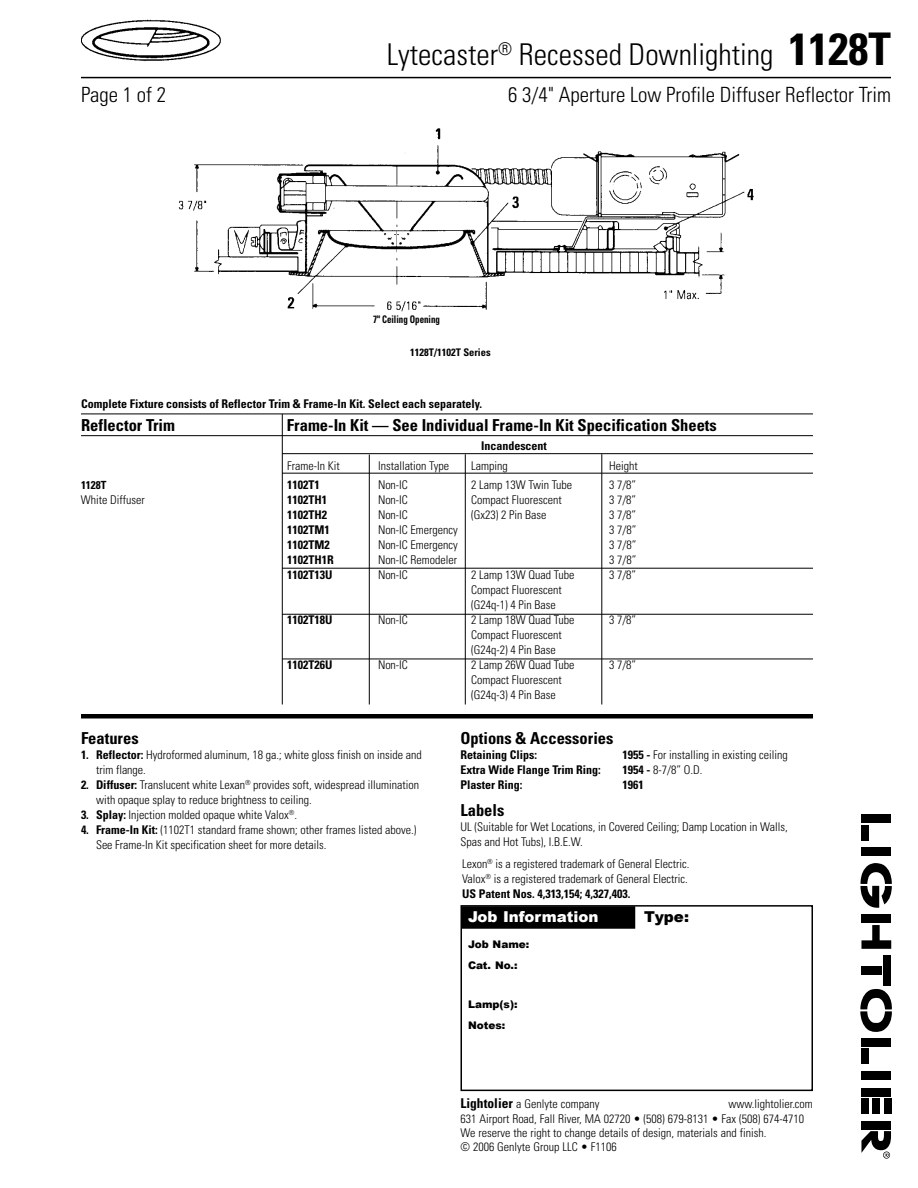
<style>
.page{position:relative;width:918px;height:1188px;background:#fff}
.page>*{position:absolute;margin:0;border:0;box-sizing:border-box;transform-origin:0 0}
.t1{font:300 condensed 30px "Univers";color:#000}
.t2{font:300 condensed 21px "Univers";color:#000}
.t3{font:700 condensed 16.5px "Univers";color:#000}
.t4{font:900 15px "Arial";color:#fff}
.t5{font:900 15px "Arial";color:#000}
.t6{font:300 condensed 12px/15px "Univers";color:#000}
.t7{font:700 condensed 12px "Univers";color:#000}
.t8{font:700 condensed 11.25px "Univers";color:#000}
.t9{font:900 10.5px/21px "Arial";color:#000}
.t10{font:700 condensed 10.5px "Univers";color:#000}
.t11{font:700 condensed 10.5px "Univers";color:#000;scale:.85 1}
.s1{font-weight:700;font-size:45px}
.s2{font-weight:700}
.s3{font-weight:700;font-size:13.5px}
</style>
<div class="page">
<img style="left:81px;top:19px;width:140px;height:43px">
<hr style="left:81px;top:77px;width:810px;height:1px;background:#000">
<div style="left:462px;top:906px;width:173px;height:23px;background:#000"></div>
<div style="left:460px;top:905px;width:353px;height:186px;border:2px solid #000"></div>
<svg style="left:860px;top:863px;width:32px;height:45px"></svg>
<svg style="left:860px;top:989px;width:32px;height:43px"></svg>
<div style="left:861px;top:814px;width:30px;height:9px;background:#000"></div>
<div style="left:862px;top:847px;width:29px;height:9px;background:#000"></div>
<div style="left:861px;top:915px;width:30px;height:8px;background:#000"></div>
<svg style="left:861px;top:925px;width:30px;height:24px"></svg>
<div style="left:884px;top:955px;width:7px;height:31px;background:#000"></div>
<div style="left:861px;top:1038px;width:30px;height:9px;background:#000"></div>
<div style="left:861px;top:1049px;width:8px;height:15px;background:#000"></div>
<div style="left:861px;top:1088px;width:30px;height:9px;background:#000"></div>
<div style="left:861px;top:1099px;width:8px;height:15px;background:#000"></div>
<div style="left:872px;top:1099px;width:8px;height:15px;background:#000"></div>
<div style="left:884px;top:1099px;width:7px;height:15px;background:#000"></div>
<div style="left:861px;top:1121px;width:30px;height:9px;background:#000"></div>
<div style="left:861px;top:1071px;width:30px;height:9px;background:#000"></div>
<div style="left:861px;top:966px;width:21px;height:9px;background:#000"></div>
<div style="left:861px;top:825px;width:8px;height:15px;background:#000"></div>
<svg style="left:861px;top:1131px;width:30px;height:28px"></svg>
<img style="left:178px;top:128px;width:576px;height:184px">
<hr style="left:81px;top:414px;width:732px;height:1px;background:#000">
<hr style="left:81px;top:435px;width:732px;height:1px;background:#000">
<hr style="left:282px;top:453px;width:531px;height:1px;background:#000">
<hr style="left:282px;top:473px;width:531px;height:1px;background:#000">
<hr style="left:81px;top:714px;width:732px;height:4px;background:#000">
<hr style="left:369px;top:455px;width:1px;height:250px;background:#000">
<hr style="left:465px;top:454px;width:1px;height:251px;background:#000">
<hr style="left:601px;top:454px;width:1px;height:251px;background:#000">
<hr style="left:282px;top:414px;width:1px;height:291px;background:#000">
<hr style="left:282px;top:568px;width:531px;height:1px;background:#000">
<hr style="left:282px;top:614px;width:531px;height:1px;background:#000">
<hr style="left:282px;top:659px;width:531px;height:1px;background:#000">
<h1 class="t1" style="left:387px;top:36px;width:506px">Lytecaster<sup>®</sup> Recessed Downlighting <span class="s1">1128T</span></h1>
<h2 class="t2" style="left:81px;top:82px;width:87px">Page of 2</h2>
<h2 class="t2" style="left:508px;top:82px;width:384px">6 3/4" Aperture Low Profile Diffuser Reflector Trim</h2>
<p class="t11" style="left:373px;top:313px;width:80px">7" Ceiling Opening</p>
<p class="t10" style="left:410px;top:346px;width:82px">1128T/1102T Series</p>
<p class="t7" style="left:81px;top:397px;width:403px">Complete Fixture consists of Reflector Trim &amp; Frame-In Kit. Select each separately.</p>
<h3 class="t3" style="left:81px;top:415px;width:96px">Reflector Trim</h3>
<h3 class="t3" style="left:287px;top:415px;width:431px">Frame-In Kit-- — See Individual Frame-In Kit Specification Sheets</h3>
<p class="t7" style="left:481px;top:439px;width:67px">Incandescent</p>
<p class="t6" style="left:287px;top:458px;width:54px">Frame-In Kit</p>
<p class="t6" style="left:378px;top:458px;width:73px">Installation Type</p>
<p class="t6" style="left:471px;top:458px;width:38px">Lamping</p>
<p class="t6" style="left:609px;top:458px;width:30px">Height</p>
<p class="t8" style="left:81px;top:479px;width:27px">1128T</p>
<p class="t7" style="left:287px;top:478px;width:34px">1102T1</p>
<p class="t6" style="left:378px;top:478px;width:31px">Non-IC</p>
<p class="t6" style="left:471px;top:478px;width:102px">2 Lamp 1 3W Twin Tube</p>
<p class="t6" style="left:609px;top:478px;width:29px">3 7/8”</p>
<p class="t6" style="left:81px;top:493px;width:65px">White Diffuser</p>
<p class="t7" style="left:287px;top:493px;width:41px">1102TH1</p>
<p class="t6" style="left:378px;top:493px;width:31px">Non-IC</p>
<p class="t6" style="left:471px;top:493px;width:92px">Compact Fluorescent</p>
<p class="t6" style="left:609px;top:493px;width:29px">3 7/8”</p>
<p class="t7" style="left:287px;top:508px;width:41px">1102TH2</p>
<p class="t6" style="left:378px;top:508px;width:31px">Non-IC</p>
<p class="t6" style="left:471px;top:508px;width:77px">(Gx23) 2 Pin Base</p>
<p class="t6" style="left:609px;top:508px;width:29px">3 7/8”</p>
<p class="t7" style="left:287px;top:523px;width:44px">1102TM1</p>
<p class="t6" style="left:378px;top:523px;width:81px">Non-IC Emergency</p>
<p class="t6" style="left:609px;top:523px;width:29px">3 7/8”</p>
<p class="t7" style="left:287px;top:538px;width:44px">1102TM2</p>
<p class="t6" style="left:378px;top:538px;width:81px">Non-IC Emergency</p>
<p class="t6" style="left:609px;top:538px;width:29px">3 7/8”</p>
<p class="t7" style="left:287px;top:553px;width:48px">1102TH1R</p>
<p class="t6" style="left:378px;top:553px;width:81px">Non-IC Remodeler</p>
<p class="t6" style="left:609px;top:553px;width:29px">3 7/8”</p>
<p class="t7" style="left:287px;top:568px;width:47px">1102T13U</p>
<p class="t6" style="left:378px;top:568px;width:31px">Non-IC</p>
<p class="t6" style="left:471px;top:568px;width:105px">2 Lamp 1 3W Quad Tube</p>
<p class="t6" style="left:609px;top:568px;width:29px">3 7/8”</p>
<p class="t6" style="left:471px;top:583px;width:92px">Compact Fluorescent (G24q-1 ) 4 Pin Base</p>
<p class="t7" style="left:287px;top:613px;width:47px">1102T18U</p>
<p class="t6" style="left:378px;top:613px;width:31px">Non-IC</p>
<p class="t6" style="left:471px;top:613px;width:105px">2 Lamp 1 8W Quad Tube</p>
<p class="t6" style="left:609px;top:613px;width:29px">3 7/8”</p>
<p class="t6" style="left:471px;top:628px;width:92px">Compact Fluorescent (G24q-2) 4 Pin Base</p>
<p class="t7" style="left:287px;top:658px;width:47px">1102T26U</p>
<p class="t6" style="left:378px;top:658px;width:31px">Non-IC</p>
<p class="t6" style="left:471px;top:658px;width:105px">2 Lamp 26W Quad Tube</p>
<p class="t6" style="left:609px;top:658px;width:29px">3 7/8”</p>
<p class="t6" style="left:471px;top:673px;width:92px">Compact Fluorescent (G24q-3) 4 Pin Base</p>
<h3 class="t3" style="left:81px;top:728px;width:59px">Features</h3>
<p class="t6" style="left:96px;top:747px;width:327px;text-indent:-15px"><span class="s2">1. Reflector:</span> Hydroformed aluminum, 1 8 ga.; white gloss finish on inside and trim flange.</p>
<p class="t6" style="left:96px;top:777px;width:325px;text-indent:-15px"><span class="s2">2. Diffuser:</span> Translucent white Lexan<sup>®</sup> provides soft, widespread illumination with opaque splay to reduce brightness to ceiling.</p>
<p class="t6" style="left:81px;top:807px;width:218px"><span class="s2">3. Splay:</span> Injection molded opaque white Valox<sup>®</sup>.</p>
<p class="t6" style="left:96px;top:822px;width:322px;text-indent:-15px"><span class="s2">4. Frame-In Kit:</span> (11 02T1 standard frame shown; other frames listed above.)<br>See Frame-In Kit specification sheet for more details.</p>
<h3 class="t3" style="left:460px;top:728px;width:155px">Options &amp; Accessories</h3>
<p class="t7" style="left:460px;top:747px;width:78px">Retaining Clips:</p>
<p class="t6" style="left:622px;top:747px;width:167px"><span class="s2">1955 -</span> For installing in existing ceiling</p>
<p class="t7" style="left:460px;top:762px;width:142px">Extra Wide Flange Trim Ring:</p>
<p class="t6" style="left:622px;top:762px;width:81px"><span class="s2">1954 -</span> 8-7/8” O.D.</p>
<p class="t7" style="left:460px;top:777px;width:64px">Plaster Ring:</p>
<p class="t7" style="left:622px;top:777px;width:23px">1961</p>
<h3 class="t3" style="left:460px;top:800px;width:45px">Labels</h3>
<p class="t6" style="left:460px;top:819px;width:329px">UL (Suitable for Wet Locations, in Covered Ceiling; Damp Location in Walls,<br>Spas and Hot Tubs), I.B.E.W.</p>
<p class="t6" style="left:462px;top:856px;width:229px">Lexon<sup>®</sup> is a registered trademark of General Electric.<br>Valox<sup>®</sup> is a registered trademark of General Electric.<br><span class="s2">US Patent Nos. 4,313,154; 4,327,403.</span></p>
<p class="t4" style="left:468px;top:909px;width:132px">Job Information</p>
<p class="t5" style="left:644px;top:909px;width:46px">Type:</p>
<p class="t9" style="left:468px;top:934px;width:63px">Job Name:<br>Cat. No.:</p>
<p class="t9" style="left:468px;top:994px;width:51px">Lamp(s):<br>Notes:</p>
<p class="t6" style="left:460px;top:1097px;width:140px"><span class="s3">Lightolier</span> a Genlyte company</p>
<p class="t6" style="left:460px;top:1097px;width:354px;line-height:14.2px;text-indent:268px">www.lightolier.com 631 Airport Road, Fall River, MA 02720 • (508) 679-81 31 • Fax (508) 674-471 0<br>We reserve the right to change details of design, materials and finish.<br>© 2006 Genlyte Group LLC • F11 06</p>
</div>
